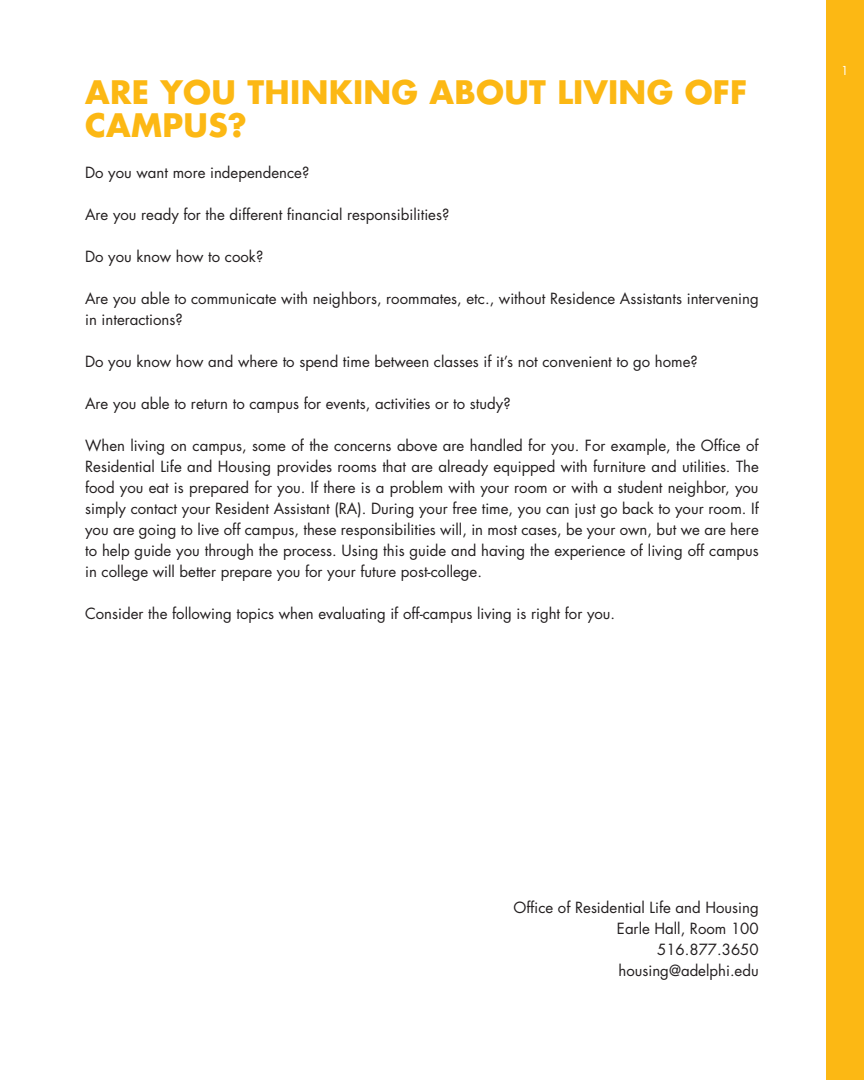
<style>
.page{position:relative;width:864px;height:1080px;background:#fff}
.page>*{position:absolute;margin:0;border:0;box-sizing:border-box;transform-origin:0 0}
.t1{font:700 31.5px/33px "Futura Std";letter-spacing:.01em;color:#fcb814}
.t2{font:15px/21px "Futura Std";color:#231f20}
.t3{font:12px "Futura Std";color:#fff}
</style>
<div class="page">
<div style="left:826px;top:0;width:38px;height:1080px;background:#fcb814"></div>
<h1 class="t1" style="left:85px;top:75px;width:664px">ARE YOU THINKING ABOUT LIVING OFF<br>CAMPUS?</h1>
<p class="t2" style="left:85px;top:162px;width:226px">Do you want more independence?</p>
<p class="t2" style="left:85px;top:204px;width:366px">Are you ready for the different financial responsibilities?</p>
<p class="t2" style="left:85px;top:246px;width:180px">Do you know how to cook?</p>
<p class="t2" style="left:85px;top:288px;width:675px">Are you able to communicate with neighbors, roommates, etc., without Residence Assistants intervening in interactions?</p>
<p class="t2" style="left:85px;top:351px;width:614px">Do you know how and where to spend time between classes if it’s not convenient to go home?</p>
<p class="t2" style="left:85px;top:393px;width:427px">Are you able to return to campus for events, activities or to study?</p>
<p class="t2" style="left:85px;top:435px;width:675px;text-align:justify">When living on campus, some of the concerns above are handled for you. For example, the Office of Residential Life and Housing provides rooms that are already equipped with furniture and utilities. The food you eat is prepared for you. If there is a problem with your room or with a student neighbor, you simply contact your Resident Assistant (RA). During your free time, you can just go back to your room. If you are going to live off campus, these responsibilities will, in most cases, be your own, but we are here to help guide you through the process. Using this guide and having the experience of living off campus in college will better prepare you for your future post-college.</p>
<p class="t2" style="left:85px;top:603px;width:532px">Consider the following topics when evaluating if off-campus living is right for you.</p>
<p class="t3" style="left:841px;top:63px;width:9px">1</p>
<p class="t2" style="left:514px;top:897px;width:247px;text-align:right">Office of Residential Life and Housing<br>Earle Hall, Room 100<br>516.877.3650 housing@adelphi.edu</p>
</div>
